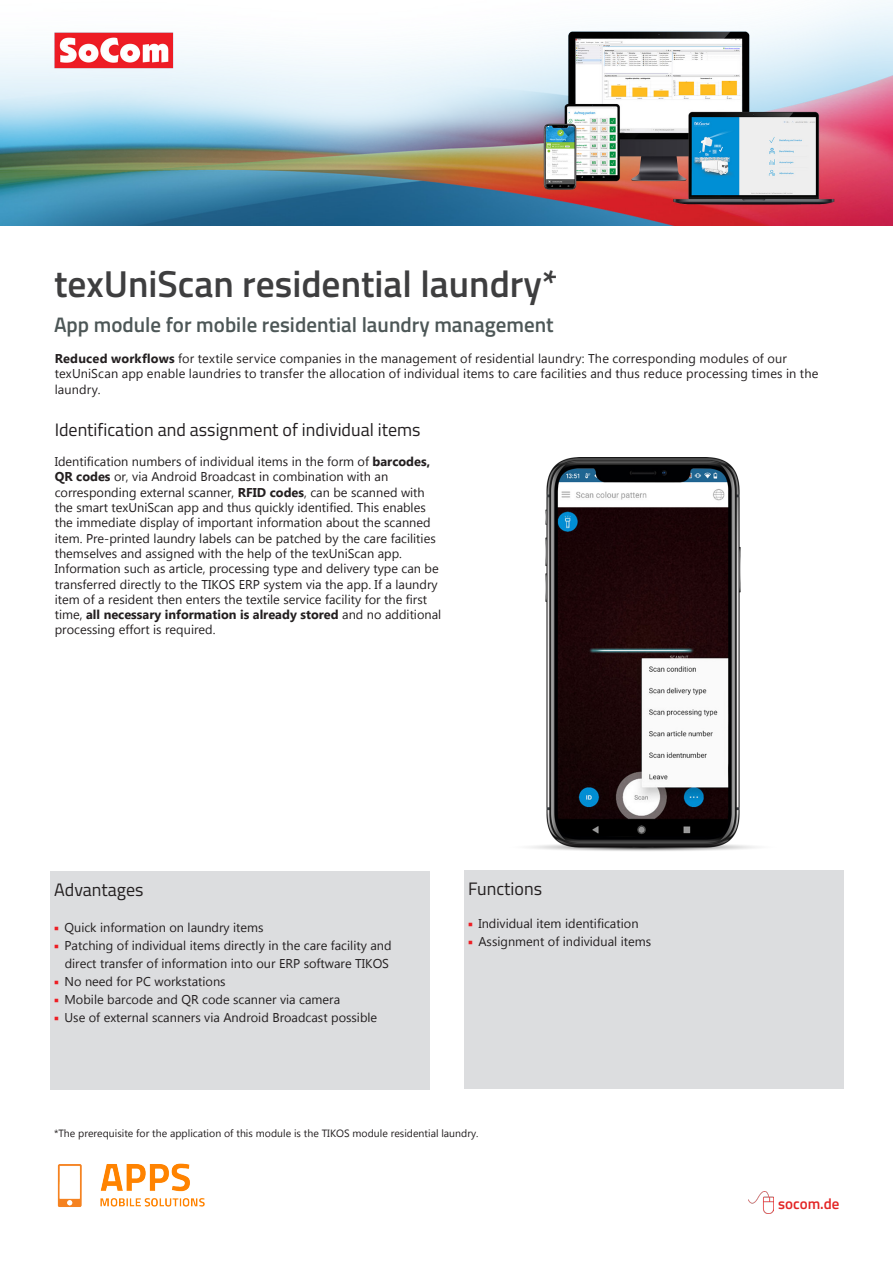
<style>
.page{position:relative;width:893px;height:1263px;background:#fff}
.page>*{position:absolute;margin:0;border:0;box-sizing:border-box;transform-origin:0 0}
.t1{font:600 37.5px "Titillium Web";color:#3e3e3f}
.t2{font:600 21px "Titillium Web";color:#4d5757}
.t3{font:18px "Titillium Web";color:#231f20}
.t4{font:600 15px "Titillium Web";color:#e32626}
.t5{font:12.75px/15.3px "Gadugi";color:#231f20}
.t6{font:10.5px "Gadugi";color:#231f20}
.s1{font-weight:700}
.s2{font-family:"Titillium Web";font-weight:900;color:#ee1d23}
</style>
<div class="page">
<img style="left:0;top:0;width:893px;height:225px">
<img style="left:57px;top:1163px;width:148px;height:44px">
<img style="left:748px;top:1191px;width:25px;height:22px">
<div style="left:50px;top:871px;width:380px;height:218px;background:#dcdddf"></div>
<div style="left:464px;top:870px;width:380px;height:219px;background:#dcdddf"></div>
<img style="left:530px;top:457px;width:226px;height:394px">
<p class="t1" style="left:54px;top:256px;width:505px">texUniScan residential laundry*</p>
<p class="t2" style="left:54px;top:308px;width:501px">App module for mobile residential laundry management</p>
<p class="t5" style="left:55px;top:351px;width:765px"><span class="s1">Reduced workflows</span> for textile service companies in the management of residential laundry: The corresponding modules of our texUniScan app enable laundries to transfer the allocation of individual items to care facilities and thus reduce processing times in the laundry.</p>
<p class="t3" style="left:55px;top:416px;width:367px">Identification and assignment of individual items</p>
<p class="t5" style="left:55px;top:454px;width:388px">Identification numbers of individual items in the form of <span class="s1">barcodes, QR codes</span> or, via Android Broadcast in combination with an corresponding external scanner, <span class="s1">RFID codes</span>, can be scanned with the smart texUniScan app and thus quickly identified. This enables the immediate display of important information about the scanned item. Pre-printed laundry labels can be patched by the care facilities themselves and assigned with the help of the texUniScan app.<br>Information such as article, processing type and delivery type can be transferred directly to the TIKOS ERP system via the app. If a laundry item of a resident then enters the textile service facility for the first time, <span class="s1">all necessary information is already stored</span> and no additional processing effort is required.</p>
<p class="t3" style="left:54px;top:876px;width:91px">Advantages</p>
<p class="t5" style="left:54px;top:920px;width:211px"><span class="s2">•</span> Quick information on laundry items</p>
<p class="t5" style="left:54px;top:938px;width:339px"><span class="s2">•</span> Patching of individual items directly in the care facility and</p>
<p class="t5" style="left:65px;top:956px;width:326px">direct transfer of information into our ERP software TIKOS</p>
<p class="t5" style="left:54px;top:974px;width:173px"><span class="s2">•</span> No need for PC workstations</p>
<p class="t5" style="left:54px;top:992px;width:287px"><span class="s2">•</span> Mobile barcode and QR code scanner via camera</p>
<p class="t5" style="left:54px;top:1010px;width:325px"><span class="s2">•</span> Use of external scanners via Android Broadcast possible</p>
<p class="t3" style="left:468px;top:875px;width:76px">Functions</p>
<p class="t5" style="left:468px;top:916px;width:172px"><span class="s2">•</span> Individual item identification</p>
<p class="t5" style="left:468px;top:934px;width:185px"><span class="s2">•</span> Assignment of individual items</p>
<p class="t6" style="left:54px;top:1127px;width:426px">*The prerequisite for the application of this module is the TIKOS module residential laundry.</p>
<p class="t4" style="left:778px;top:1192px;width:63px">socom.de</p>
</div>
